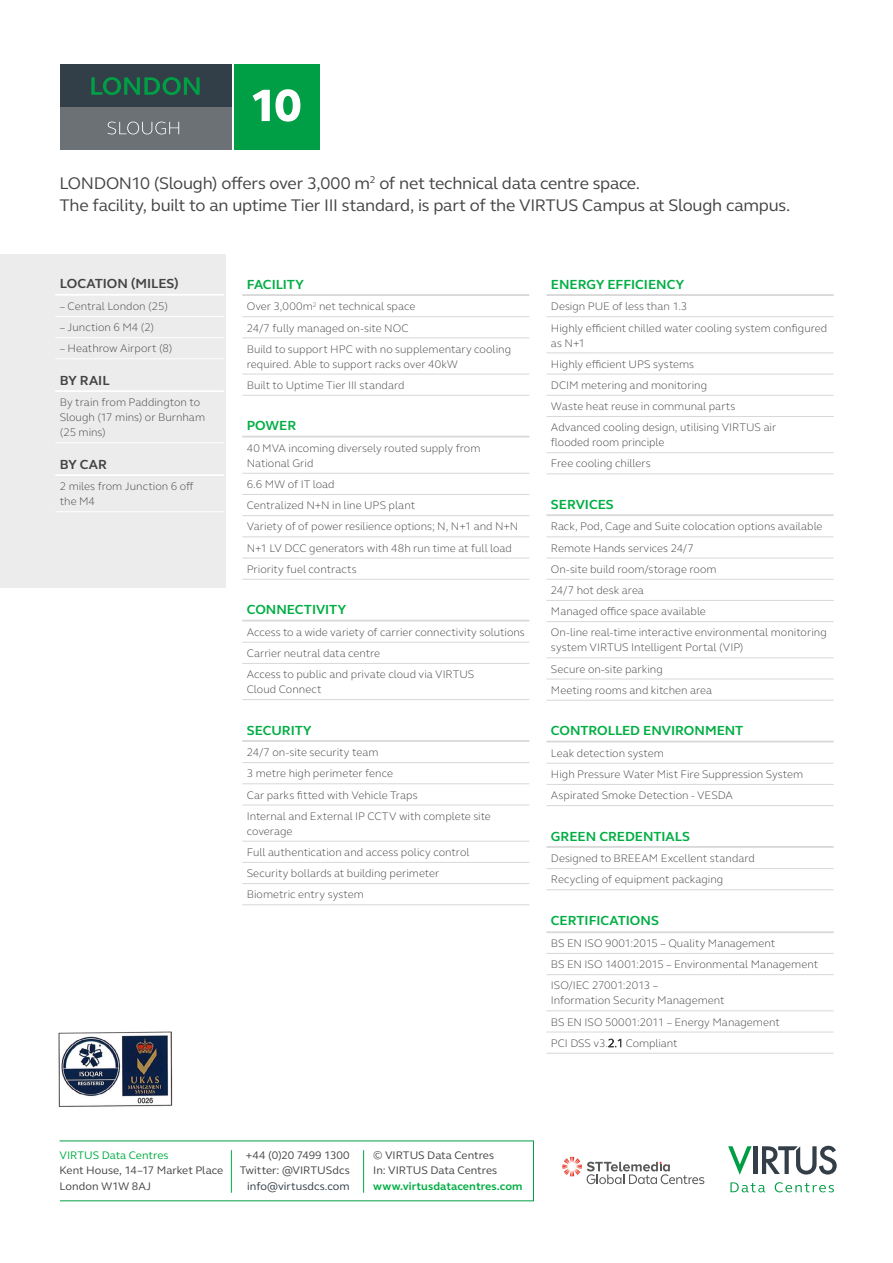
<style>
.page{position:relative;width:893px;height:1263px;background:#fff}
.page>*{position:absolute;margin:0;border:0;box-sizing:border-box;transform-origin:0 0}
.t1{font:17.25px/22.5px "FS Elliot Pro";letter-spacing:-.015em;color:#454444}
.t2{font:700 13.5px "FS Elliot Pro";color:#00ae43}
.t3{font:700 13.5px "FS Elliot Pro";color:#454444}
.t4{font:300 11.25px/21.1px "FS Elliot Pro";color:#454444}
.t5{font:11.25px/15.5px "FS Elliot Pro";color:#454444}
.t6{font:300 11.25px/15px "FS Elliot";color:#454444}
.t7{font:700 11.25px "FS Elliot Pro";letter-spacing:.005em;color:#00ae43}
.t8{font:11.25px "FS Elliot Pro";color:#303e49}
.s1{font-family:"FS Elliot";font-weight:100}
.s2{color:#00ae43}
.s3{color:#303e49}
</style>
<div class="page">
<hr style="left:242px;top:316px;width:287px;height:1px;background:#d8d8d8">
<hr style="left:242px;top:294px;width:287px;height:2px;background:#d8d8d8">
<hr style="left:242px;top:337px;width:287px;height:1px;background:#d8d8d8">
<hr style="left:242px;top:374px;width:287px;height:1px;background:#d8d8d8">
<hr style="left:242px;top:395px;width:287px;height:1px;background:#d8d8d8">
<hr style="left:242px;top:473px;width:287px;height:1px;background:#d8d8d8">
<hr style="left:242px;top:436px;width:287px;height:1px;background:#d8d8d8">
<hr style="left:242px;top:494px;width:287px;height:1px;background:#d8d8d8">
<hr style="left:242px;top:558px;width:287px;height:1px;background:#d8d8d8">
<hr style="left:242px;top:579px;width:287px;height:1px;background:#d8d8d8">
<hr style="left:242px;top:515px;width:287px;height:1px;background:#d8d8d8">
<hr style="left:242px;top:536px;width:287px;height:1px;background:#d8d8d8">
<hr style="left:242px;top:642px;width:287px;height:1px;background:#d8d8d8">
<hr style="left:242px;top:620px;width:287px;height:1px;background:#d8d8d8">
<hr style="left:242px;top:663px;width:287px;height:1px;background:#d8d8d8">
<hr style="left:242px;top:699px;width:287px;height:1px;background:#d8d8d8">
<hr style="left:242px;top:762px;width:287px;height:1px;background:#d8d8d8">
<hr style="left:242px;top:783px;width:287px;height:1px;background:#d8d8d8">
<hr style="left:242px;top:804px;width:287px;height:1px;background:#d8d8d8">
<hr style="left:242px;top:841px;width:287px;height:1px;background:#d8d8d8">
<hr style="left:242px;top:862px;width:287px;height:1px;background:#d8d8d8">
<hr style="left:242px;top:883px;width:287px;height:1px;background:#d8d8d8">
<hr style="left:242px;top:740px;width:287px;height:2px;background:#d8d8d8">
<hr style="left:242px;top:904px;width:287px;height:1px;background:#d8d8d8">
<hr style="left:546px;top:316px;width:288px;height:1px;background:#d8d8d8">
<hr style="left:546px;top:352px;width:288px;height:1px;background:#d8d8d8">
<hr style="left:546px;top:374px;width:288px;height:1px;background:#d8d8d8">
<hr style="left:546px;top:395px;width:288px;height:1px;background:#d8d8d8">
<hr style="left:546px;top:416px;width:288px;height:1px;background:#d8d8d8">
<hr style="left:546px;top:452px;width:288px;height:1px;background:#d8d8d8">
<hr style="left:546px;top:473px;width:288px;height:1px;background:#d8d8d8">
<hr style="left:546px;top:294px;width:288px;height:2px;background:#d8d8d8">
<hr style="left:546px;top:536px;width:288px;height:1px;background:#d8d8d8">
<hr style="left:546px;top:558px;width:288px;height:1px;background:#d8d8d8">
<hr style="left:546px;top:514px;width:288px;height:2px;background:#d8d8d8">
<hr style="left:546px;top:579px;width:288px;height:1px;background:#d8d8d8">
<hr style="left:546px;top:600px;width:288px;height:1px;background:#d8d8d8">
<hr style="left:546px;top:621px;width:288px;height:1px;background:#d8d8d8">
<hr style="left:546px;top:657px;width:288px;height:1px;background:#d8d8d8">
<hr style="left:546px;top:678px;width:288px;height:1px;background:#d8d8d8">
<hr style="left:546px;top:700px;width:288px;height:1px;background:#d8d8d8">
<hr style="left:546px;top:763px;width:288px;height:1px;background:#d8d8d8">
<hr style="left:546px;top:784px;width:288px;height:1px;background:#d8d8d8">
<hr style="left:546px;top:805px;width:288px;height:1px;background:#d8d8d8">
<hr style="left:546px;top:741px;width:288px;height:1px;background:#d8d8d8">
<hr style="left:546px;top:868px;width:288px;height:1px;background:#d8d8d8">
<hr style="left:546px;top:889px;width:288px;height:1px;background:#d8d8d8">
<hr style="left:546px;top:846px;width:288px;height:2px;background:#d8d8d8">
<hr style="left:546px;top:931px;width:288px;height:2px;background:#d8d8d8">
<hr style="left:546px;top:953px;width:288px;height:1px;background:#d8d8d8">
<hr style="left:546px;top:974px;width:288px;height:1px;background:#d8d8d8">
<hr style="left:546px;top:1010px;width:288px;height:1px;background:#d8d8d8">
<hr style="left:546px;top:1031px;width:288px;height:1px;background:#d8d8d8">
<hr style="left:546px;top:1053px;width:288px;height:1px;background:#d8d8d8">
<div style="left:0;top:254px;width:225px;height:334px;background:#ececec"></div>
<hr style="left:55px;top:316px;width:169px;height:1px;background:#fff">
<hr style="left:55px;top:337px;width:169px;height:1px;background:#fff">
<hr style="left:55px;top:358px;width:169px;height:1px;background:#fff">
<hr style="left:55px;top:294px;width:169px;height:2px;background:#fff">
<hr style="left:55px;top:442px;width:169px;height:1px;background:#fff">
<hr style="left:55px;top:390px;width:169px;height:2px;background:#fff">
<hr style="left:55px;top:511px;width:169px;height:1px;background:#fff">
<hr style="left:55px;top:474px;width:169px;height:2px;background:#fff">
<div style="left:234px;top:64px;width:86px;height:86px;background:#009e45"></div>
<div style="left:60px;top:64px;width:171px;height:43px;background:#323e48"></div>
<div style="left:60px;top:107px;width:171px;height:43px;background:#6c7176"></div>
<svg style="left:91px;top:77px;width:109px;height:18px"></svg>
<svg style="left:108px;top:122px;width:71px;height:12px"></svg>
<svg style="left:253px;top:89px;width:47px;height:33px"></svg>
<svg style="left:730px;top:1182px;width:35px;height:10px"></svg>
<svg style="left:775px;top:1182px;width:59px;height:10px"></svg>
<svg style="left:728px;top:1146px;width:24px;height:29px"></svg>
<hr style="left:754px;top:1146px;width:4px;height:28px;background:#343e48">
<svg style="left:762px;top:1146px;width:75px;height:28px"></svg>
<svg style="left:562px;top:1157px;width:142px;height:27px"></svg>
<svg style="left:59px;top:1140px;width:475px;height:61px"></svg>
<hr style="left:231px;top:1150px;width:1px;height:43px;background:#00ae43">
<hr style="left:363px;top:1150px;width:1px;height:43px;background:#00ae43">
<img style="left:58px;top:1031px;width:115px;height:76px">
<h1 class="t1" style="left:60px;top:171px;width:732px">LONDON10 (Slough) offers over 3,000 m<sup>2</sup> of net technical data centre space.<br>The facility, built to an uptime Tier III standard, is part of the VIRTUS Campus at Slough campus.</h1>
<p class="t3" style="left:60px;top:275px;width:121px">LOCATION (MILES)</p>
<p class="t4" style="left:60px;top:295px;width:110px">– Central London (25)</p>
<p class="t4" style="left:60px;top:316px;width:96px">– Junction 6 M4 (2)</p>
<p class="t4" style="left:60px;top:338px;width:114px">– Heathrow Airport (8)</p>
<p class="t3" style="left:60px;top:371px;width:51px">BY RAIL</p>
<p class="t4" style="left:60px;top:395px;width:147px;line-height:15px">By train from Paddington to<br>Slough (17 mins) or Burnham (25 mins)</p>
<p class="t3" style="left:60px;top:455px;width:49px">BY CAR</p>
<p class="t4" style="left:60px;top:479px;width:135px;line-height:15px">2 miles from Junction 6 off the M4</p>
<p class="t2" style="left:247px;top:275px;width:59px">FACILITY</p>
<p class="t4" style="left:247px;top:296px;width:266px">Over 3,000m<sup>2</sup> net technical space<br>24/7 fully managed on-site NOC<br>Build to support HPC with no supplementary cooling</p>
<p class="t4" style="left:247px;top:353px;width:213px">required. Able to support racks over 40kW<br>Built to Uptime Tier III standard</p>
<p class="t2" style="left:247px;top:417px;width:51px">POWER</p>
<p class="t4" style="left:247px;top:440px;width:235px;line-height:15px">40 MVA incoming diversely routed supply from<br>National Grid</p>
<p class="t4" style="left:247px;top:473px;width:273px">6.6 MW of IT load<br>Centralized N+N in line UPS plant<br>Variety of of power resilience options; N, N+1 and N+N N+1 LV DCC generators with 48h run time at full load Priority fuel contracts</p>
<p class="t2" style="left:247px;top:601px;width:101px">CONNECTIVITY</p>
<p class="t4" style="left:247px;top:621px;width:280px">Access to a wide variety of carrier connectivity solutions<br>Carrier neutral data centre<br>Access to public and private cloud via VIRTUS</p>
<p class="t4" style="left:247px;top:678px;width:76px">Cloud Connect</p>
<p class="t2" style="left:247px;top:721px;width:66px">SECURITY</p>
<p class="t4" style="left:247px;top:741px;width:246px">24/7 on-site security team<br>3 metre high perimeter fence<br>Car parks fitted with Vehicle Traps<br>Internal and External IP CCTV with complete site</p>
<p class="t4" style="left:247px;top:820px;width:224px">coverage<br>Full authentication and access policy control<br>Security bollards at building perimeter<br>Biometric entry system</p>
<p class="t2" style="left:551px;top:275px;width:135px">ENERGY EFFICIENCY</p>
<p class="t4" style="left:551px;top:296px;width:278px">Design PUE of less than 1.3<br>Highly efficient chilled water cooling system configured</p>
<p class="t4" style="left:551px;top:332px;width:186px">as N+1<br>Highly efficient UPS systems<br>DCIM metering and monitoring<br>Waste heat reuse in communal parts</p>
<p class="t6" style="left:551px;top:419px;width:227px">Advanced cooling design, utilising VIRTUS air flooded room principle</p>
<p class="t4" style="left:551px;top:453px;width:101px">Free cooling chillers</p>
<p class="t2" style="left:551px;top:495px;width:64px">SERVICES</p>
<p class="t4" style="left:551px;top:516px;width:277px">Rack, Pod, Cage and Suite colocation options available Remote Hands services 24/7<br>On-site build room/storage room<br>24/7 hot desk area<br>Managed office space available<br>On-line real-time interactive environmental monitoring</p>
<p class="t4" style="left:551px;top:637px;width:194px">system VIRTUS Intelligent Portal (VIP)<br>Secure on-site parking<br>Meeting rooms and kitchen area</p>
<p class="t2" style="left:551px;top:721px;width:194px">CONTROLLED ENVIRONMENT</p>
<p class="t4" style="left:551px;top:742px;width:254px">Leak detection system<br>High Pressure Water Mist Fire Suppression System<br>Aspirated Smoke Detection - VESDA</p>
<p class="t2" style="left:551px;top:827px;width:141px">GREEN CREDENTIALS</p>
<p class="t4" style="left:551px;top:847px;width:206px">Designed to BREEAM Excellent standard<br>Recycling of equipment packaging</p>
<p class="t2" style="left:551px;top:911px;width:110px">CERTIFICATIONS</p>
<p class="t4" style="left:551px;top:932px;width:269px">BS EN ISO 9001:2015 – Quality Management<br>BS EN ISO 14001:2015 – Environmental Management<br>ISO/IEC 27001:2013 –</p>
<p class="t4" style="left:551px;top:990px;width:230px">Information Security Management<br>BS EN ISO 50001:2011 – Energy Management<br>PCI DSS v3.<span class="s1">2.1</span> Compliant</p>
<p class="t5" style="left:60px;top:1147px;width:165px"><span class="s2">VIRTUS Data Centres<br></span>Kent House<span class="s3">,</span> 14–17 Market Place<br>London W1W 8AJ</p>
<p class="t5" style="left:240px;top:1147px;width:111px;text-align:center">+44 (0)20 7499 1300<br>Twitter: @VIRTUSdcs</p>
<p class="t8" style="left:247px;top:1178px;width:104px">info@virtusdcs.com</p>
<p class="t5" style="left:373px;top:1147px;width:125px">© VIRTUS Data Centres<br>In: VIRTUS Data Centres</p>
<p class="t7" style="left:373px;top:1178px;width:151px">www.virtusdatacentres.com</p>
</div>
